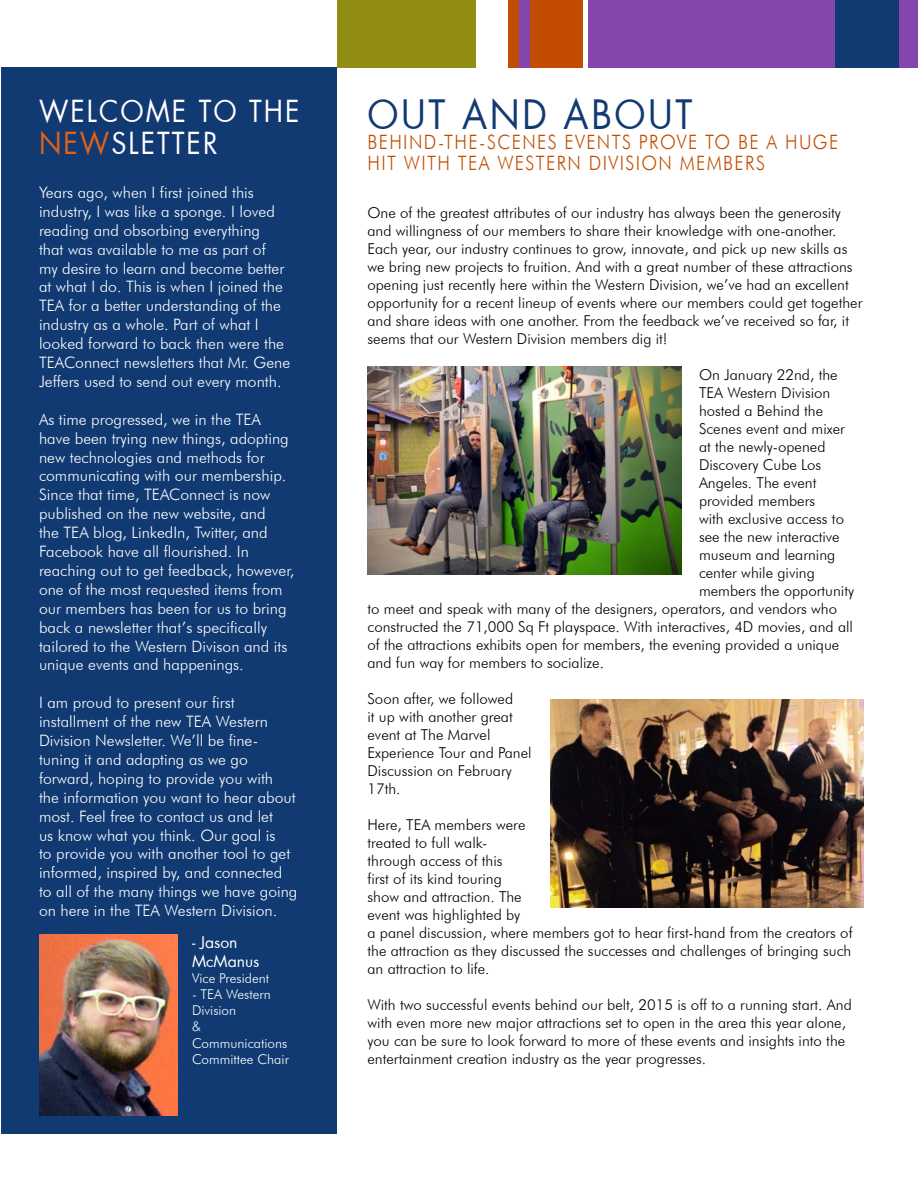
<style>
.page{position:relative;width:918px;height:1188px;background:#fff}
.page>*{position:absolute;margin:0;border:0;box-sizing:border-box;transform-origin:0 0}
.t1{font:39.6px "Futura";letter-spacing:.075em;color:#113a72;scale:.91 1}
.t2{font:29.7px/32.4px "Futura";letter-spacing:.075em;color:#fff;scale:.91 1}
.t3{font:300 19.8px/21.6px "Futura BT";letter-spacing:.075em;color:#c24d00;scale:.91 1}
.t4{font:300 15.75px/18.9px "Futura BT";color:#fff}
.t5{font:15.75px/18.9px "Futura";color:#fff}
.t6{font:300 15px/18px "Futura BT";color:#000}
.t7{font:300 13.5px/16.2px "Futura BT";color:#fff}
.s1{color:#e16316}
</style>
<div class="page">
<div style="left:1px;top:68px;width:336px;height:1066px;background:#113a72"></div>
<div style="left:588px;top:0;width:330px;height:68px;background:#8445ad"></div>
<div style="left:337px;top:0;width:139px;height:68px;background:#918c14"></div>
<div style="left:508px;top:0;width:75px;height:68px;background:#c24d00"></div>
<div style="left:836px;top:0;width:63px;height:68px;background:#113a72"></div>
<div style="left:519px;top:0;width:11px;height:68px;background:#8445ad"></div>
<img style="left:368px;top:366px;width:313px;height:208px">
<img style="left:550px;top:699px;width:314px;height:209px">
<img style="left:39px;top:934px;width:139px;height:181px">
<h2 class="t2" style="left:39px;top:94px;width:288px">WELCOME TO THE<br><span class="s1">NEW</span>SLETTER</h2>
<p class="t4" style="left:39px;top:183px;width:253px">Years ago, when I first joined this industry, I was like a sponge. I loved reading and obsorbing everything<br>that was available to me as part of<br>my desire to learn and become better at what I do. This is when I joined the TEA for a better understanding of the industry as a whole. Part of what I looked forward to back then were the TEAConnect newsletters that Mr. Gene Jeffers used to send out every month.</p>
<p class="t4" style="left:39px;top:410px;width:257px">As time progressed, we in the TEA have been trying new things, adopting new technologies and methods for communicating with our membership.<br>Since that time, TEAConnect is now published on the new website, and<br>the TEA blog, LinkedIn, Twitter, and Facebook have all flourished. In reaching out to get feedback, however, one of the most requested items from our members has been for us to bring back a newsletter that’s specifically tailored to the Western Divison and its unique events and happenings.</p>
<p class="t4" style="left:39px;top:693px;width:260px">I am proud to present our first installment of the new TEA Western Division Newsletter. We’ll be fine&shy;tuning it and adapting as we go forward, hoping to provide you with<br>the information you want to hear about most. Feel free to contact us and let<br>us know what you think. Our goal is<br>to provide you with another tool to get informed, inspired by, and connected to all of the many things we have going on here in the TEA Western Division.</p>
<p class="t5" style="left:192px;top:932px;width:69px">- Jason<br>McManus</p>
<p class="t7" style="left:192px;top:970px;width:79px">Vice President</p>
<p class="t7" style="left:192px;top:986px;width:98px">- TEA Western<br>Division<br>&amp;<br>Communications<br>Committee Chair</p>
<h1 class="t1" style="left:368px;top:87px;width:359px">OUT AND ABOUT</h1>
<h3 class="t3" style="left:368px;top:131px;width:519px">BEHIND-THE-SCENES EVENTS PROVE TO BE A HUGE<br>HIT WITH TEA WESTERN DIVISION MEMBERS</h3>
<p class="t6" style="left:368px;top:203px;width:496px">One of the greatest attributes of our industry has always been the generosity and willingness of our members to share their knowledge with one-another.<br>Each year, our industry continues to grow, innovate, and pick up new skills as we bring new projects to fruition. And with a great number of these attractions opening just recently here within the Western Division, we’ve had an excellent opportunity for a recent lineup of events where our members could get together and share ideas with one another. From the feedback we’ve received so far, it seems that our Western Division members dig it!</p>
<p class="t6" style="left:699px;top:365px;width:140px">On January 22nd, the</p>
<p class="t6" style="left:699px;top:383px;width:133px">TEA Western Division</p>
<p class="t6" style="left:699px;top:401px;width:126px">hosted a Behind the</p>
<p class="t6" style="left:699px;top:419px;width:147px">Scenes event and mixer</p>
<p class="t6" style="left:699px;top:437px;width:128px">at the newly-opened</p>
<p class="t6" style="left:699px;top:455px;width:124px">Discovery Cube Los</p>
<p class="t6" style="left:699px;top:473px;width:119px">Angeles. The event</p>
<p class="t6" style="left:699px;top:491px;width:118px">provided members</p>
<p class="t6" style="left:699px;top:509px;width:147px">with exclusive access to</p>
<p class="t6" style="left:699px;top:527px;width:142px">see the new interactive</p>
<p class="t6" style="left:699px;top:545px;width:138px">museum and learning</p>
<p class="t6" style="left:699px;top:563px;width:117px">center while giving</p>
<p class="t6" style="left:699px;top:581px;width:157px">members the opportunity</p>
<p class="t6" style="left:368px;top:599px;width:471px">to meet and speak with many of the designers, operators, and vendors who</p>
<p class="t6" style="left:368px;top:617px;width:487px">constructed the 71,000 Sq Ft playspace. With interactives, 4D movies, and all</p>
<p class="t6" style="left:368px;top:635px;width:473px">of the attractions exhibits open for members, the evening provided a unique</p>
<p class="t6" style="left:368px;top:653px;width:238px">and fun way for members to socialize.</p>
<p class="t6" style="left:368px;top:689px;width:166px">Soon after, we followed<br>it up with another great event at The Marvel<br>Experience Tour and Panel<br>Discussion on February<br>17th.</p>
<p class="t6" style="left:368px;top:815px;width:487px">Here, TEA members were<br>treated to full walk-<br>through access of this<br>first of its kind touring<br>show and attraction. The<br>event was highlighted by<br>a panel discussion, where members got to hear first-hand from the creators of the attraction as they discussed the successes and challenges of bringing such an attraction to life.</p>
<p class="t6" style="left:368px;top:995px;width:486px">With two successful events behind our belt, 2015 is off to a running start. And with even more new major attractions set to open in the area this year alone, you can be sure to look forward to more of these events and insights into the entertainment creation industry as the year progresses.</p>
</div>
